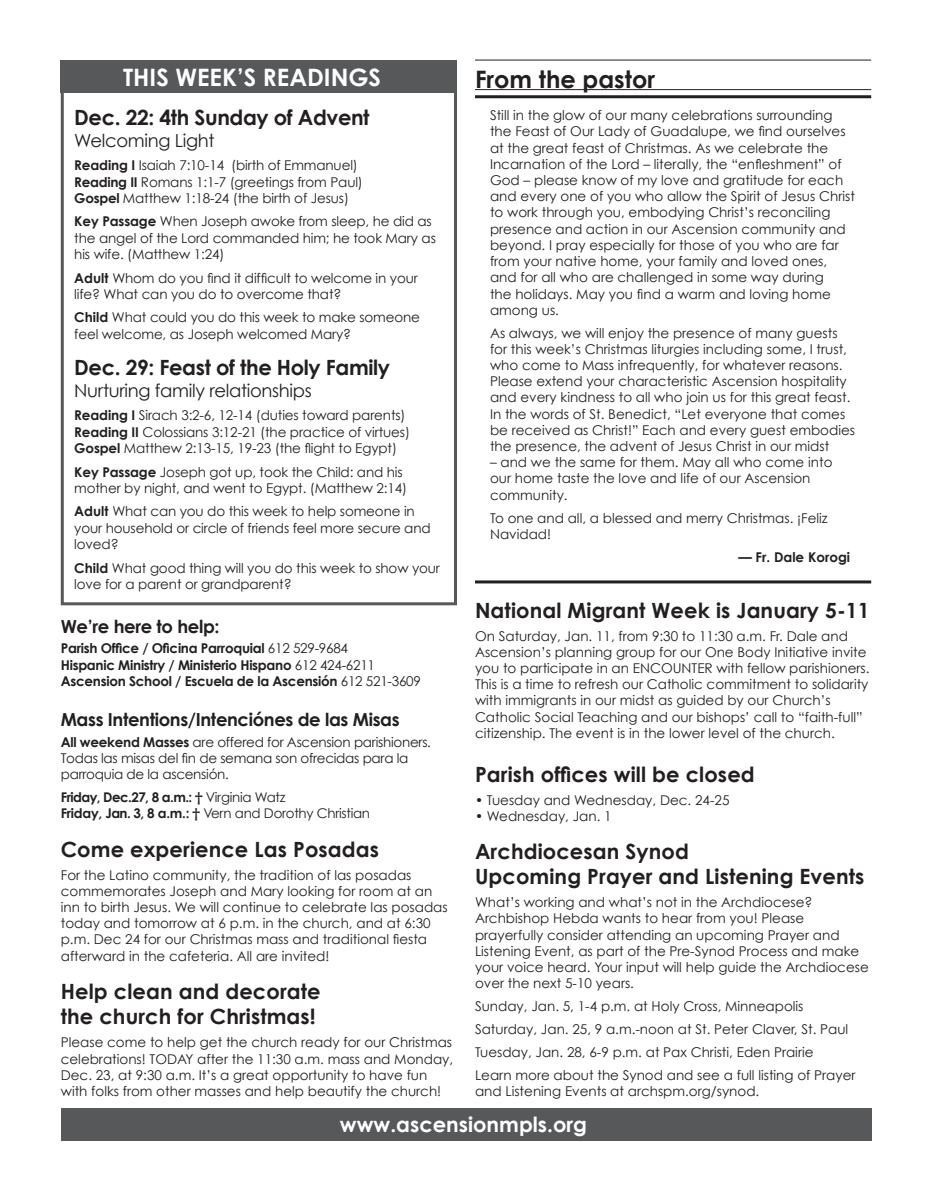
<style>
.page{position:relative;width:932px;height:1202px;background:#fff}
.page>*{position:absolute;margin:0;border:0;box-sizing:border-box;transform-origin:0 0}
.t1{font:700 24px "Century Gothic";color:#fff}
.t2{font:700 24px "Century Gothic";color:#231f20}
.t3{font:700 21px/25.2px "Century Gothic";letter-spacing:.005em;color:#231f20}
.t4{font:700 21px "Century Gothic";letter-spacing:-.02em;color:#231f20}
.t5{font:700 21px "Century Gothic";color:#fff}
.t6{font:700 18px "Century Gothic";letter-spacing:-.02em;color:#231f20}
.t7{font:18px "Century Gothic";letter-spacing:-.02em;color:#231f20}
.t8{font:13.5px/16.2px "Century Gothic";color:#231f20}
.t9{font:700 13.5px/16.2px "Century Gothic";letter-spacing:-.02em;color:#231f20}
.t10{font:13.5px/16.2px "Century Gothic";letter-spacing:-.02em;color:#231f20}
.t11{font:700 13.5px "Century Gothic";color:#231f20}
.t12{font:700 13.35px/16px "Century Gothic";letter-spacing:-.04em;color:#231f20}
.s1{font-weight:700}
.s2{font-weight:400}
</style>
<div class="page">
<div style="left:61px;top:68px;width:396px;height:537px;border:3px solid #57585a"></div>
<div style="left:61px;top:61px;width:396px;height:32px;background:#57585a"></div>
<div style="left:61px;top:1108px;width:810px;height:33px;background:#57585a"></div>
<hr style="left:475px;top:89px;width:396px;height:1px;background:#231f20">
<hr style="left:475px;top:95px;width:396px;height:3px;background:#231f20">
<hr style="left:475px;top:60px;width:396px;height:1px;background:#231f20">
<hr style="left:475px;top:580px;width:396px;height:3px;background:#231f20">
<h1 class="t1" style="left:123px;top:59px;width:259px">THIS WEEK’S READINGS</h1>
<h2 class="t4" style="left:74px;top:101px;width:297px">Dec. 22: 4th Sunday of Advent</h2>
<h3 class="t7" style="left:74px;top:130px;width:142px">Welcoming Light</h3>
<p class="t8" style="left:74px;top:157px;width:290px"><span class="s1">Reading I</span> Isaiah 7:10-14 (birth of Emmanuel)<br><span class="s1">Reading II</span> Romans 1:1-7 (greetings from Paul)<br><span class="s1">Gospel</span> Matthew 1:18-24 (the birth of Jesus)</p>
<p class="t8" style="left:74px;top:213px;width:363px"><span class="s1">Key Passage</span> When Joseph awoke from sleep, he did as the angel of the Lord commanded him; he took Mary as his wife. (Matthew 1:24)</p>
<p class="t8" style="left:74px;top:269px;width:345px"><span class="s1">Adult</span> Whom do you find it difficult to welcome in your life? What can you do to overcome that?</p>
<p class="t8" style="left:74px;top:309px;width:347px"><span class="s1">Child</span> What could you do this week to make someone feel welcome, as Joseph welcomed Mary?</p>
<h2 class="t4" style="left:74px;top:351px;width:317px">Dec. 29: Feast of the Holy Family</h2>
<h3 class="t7" style="left:74px;top:379px;width:239px">Nurturing family relationships</h3>
<p class="t8" style="left:74px;top:407px;width:337px"><span class="s1">Reading I</span> Sirach 3:2-6, 12-14 (duties toward parents)<br><span class="s1">Reading II</span> Colossians 3:12-21 (the practice of virtues)<br><span class="s1">Gospel</span> Matthew 2:13-15, 19-23 (the flight to Egypt)</p>
<p class="t8" style="left:74px;top:463px;width:334px"><span class="s1">Key Passage</span> Joseph got up, took the Child: and his mother by night, and went to Egypt. (Matthew 2:14)</p>
<p class="t8" style="left:74px;top:503px;width:358px"><span class="s1">Adult</span> What can you do this week to help someone in your household or circle of friends feel more secure and loved?</p>
<p class="t8" style="left:74px;top:559px;width:367px"><span class="s1">Child</span> What good thing will you do this week to show your love for a parent or grandparent?</p>
<h3 class="t6" style="left:61px;top:612px;width:160px">We’re here to help:</h3>
<p class="t9" style="left:61px;top:640px;width:361px">Parish Office / Oficina Parroquial <span class="s2">612 529-9684<br></span>Hispanic Ministry / Ministerio Hispano <span class="s2">612 424-6211<br></span>Ascension School / Escuela de la Ascensión <span class="s2">612 521-3609</span></p>
<h3 class="t6" style="left:61px;top:706px;width:340px">Mass Intentions/Intenciónes de las Misas</h3>
<p class="t10" style="left:61px;top:733px;width:372px"><span class="s1">All weekend Masses</span> are offered for Ascension parishioners.<br>Todas las misas del fin de semana son ofrecidas para la parroquia de la ascensión.</p>
<p class="t12" style="left:61px;top:788px;width:311px">Friday, Dec.27, 8 a.m.: † <span class="s2">Virginia Watz<br></span>Friday, Jan. 3, 8 a.m.: † <span class="s2">Vern and Dorothy Christian</span></p>
<h2 class="t3" style="left:61px;top:835px;width:320px">Come experience Las Posadas</h2>
<p class="t8" style="left:61px;top:866px;width:388px">For the Latino community, the tradition of las posadas commemorates Joseph and Mary looking for room at an inn to birth Jesus. We will continue to celebrate las posadas today and tomorrow at 6 p.m. in the church, and at 6:30 p.m. Dec 24 for our Christmas mass and traditional fiesta afterward in the cafeteria. All are invited!</p>
<h2 class="t3" style="left:61px;top:978px;width:261px">Help clean and decorate the church for Christmas!</h2>
<p class="t8" style="left:61px;top:1034px;width:394px">Please come to help get the church ready for our Christmas celebrations! TODAY after the 11:30 a.m. mass and Monday, Dec. 23, at 9:30 a.m. It’s a great opportunity to have fun with folks from other masses and help beautify the church!</p>
<h1 class="t2" style="left:475px;top:61px;width:182px">From the pastor</h1>
<p class="t8" style="left:490px;top:107px;width:366px">Still in the glow of our many celebrations surrounding the Feast of Our Lady of Guadalupe, we find ourselves at the great feast of Christmas. As we celebrate the Incarnation of the Lord – literally, the “enfleshment” of God – please know of my love and gratitude for each and every one of you who allow the Spirit of Jesus Christ to work through you, embodying Christ’s reconciling presence and action in our Ascension community and beyond. I pray especially for those of you who are far from your native home, your family and loved ones, and for all who are challenged in some way during<br>the holidays. May you find a warm and loving home among us.</p>
<p class="t8" style="left:490px;top:324px;width:366px">As always, we will enjoy the presence of many guests for this week’s Christmas liturgies including some, I trust, who come to Mass infrequently, for whatever reasons.<br>Please extend your characteristic Ascension hospitality and every kindness to all who join us for this great feast.<br>In the words of St. Benedict, “Let everyone that comes be received as Christ!” Each and every guest embodies the presence, the advent of Jesus Christ in our midst</p>
<p class="t8" style="left:490px;top:454px;width:344px">– and we the same for them. May all who come into our home taste the love and life of our Ascension community.</p>
<p class="t8" style="left:490px;top:509px;width:339px">To one and all, a blessed and merry Christmas. ¡Feliz<br>Navidad!</p>
<p class="t11" style="left:738px;top:546px;width:113px">— Fr. Dale Korogi</p>
<h2 class="t3" style="left:475px;top:596px;width:396px">National Migrant Week is January 5-11</h2>
<p class="t8" style="left:475px;top:627px;width:396px">On Saturday, Jan. 11, from 9:30 to 11:30 a.m. Fr. Dale and Ascension’s planning group for our One Body Initiative invite you to participate in an ENCOUNTER with fellow parishioners.<br>This is a time to refresh our Catholic commitment to solidarity with immigrants in our midst as guided by our Church’s Catholic Social Teaching and our bishops’ call to “faith-full” citizenship. The event is in the lower level of the church.</p>
<h2 class="t3" style="left:475px;top:760px;width:281px">Parish offices will be closed</h2>
<p class="t8" style="left:475px;top:791px;width:256px">• Tuesday and Wednesday, Dec. 24-25</p>
<p class="t8" style="left:475px;top:807px;width:138px">• Wednesday, Jan. 1</p>
<h2 class="t3" style="left:475px;top:838px;width:391px">Archdiocesan Synod<br>Upcoming Prayer and Listening Events</h2>
<p class="t8" style="left:475px;top:894px;width:395px">What’s working and what’s not in the Archdiocese?<br>Archbishop Hebda wants to hear from you! Please prayerfully consider attending an upcoming Prayer and Listening Event, as part of the Pre-Synod Process and make your voice heard. Your input will help guide the Archdiocese over the next 5-10 years.</p>
<p class="t8" style="left:475px;top:994px;width:382px;line-height:23px">Sunday, Jan. 5, 1-4 p.m. at Holy Cross, Minneapolis Saturday, Jan. 25, 9 a.m.-noon at St. Peter Claver, St. Paul Tuesday, Jan. 28, 6-9 p.m. at Pax Christi, Eden Prairie<br>Learn more about the Synod and see a full listing of Prayer</p>
<p class="t8" style="left:475px;top:1082px;width:286px">and Listening Events at archspm.org/synod.</p>
<h2 class="t5" style="left:340px;top:1108px;width:248px">www.ascensionmpls.org</h2>
</div>
